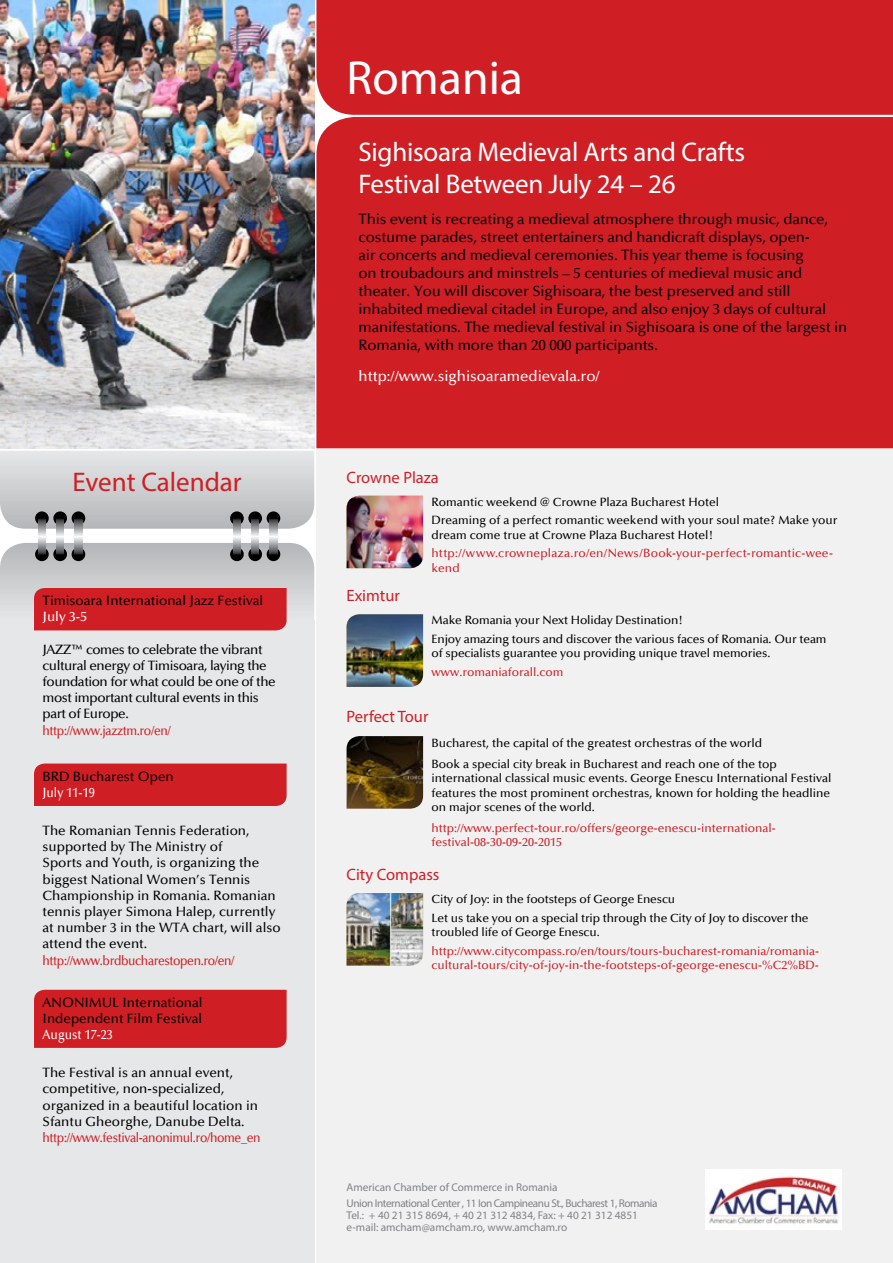
<style>
.page{position:relative;width:893px;height:1263px;background:#fff}
.page>*{position:absolute;margin:0;border:0;box-sizing:border-box;transform-origin:0 0}
.t1{font:48px "Myriad Pro";color:#fff}
.t2{font:27px/32.4px "Myriad Pro";letter-spacing:-.01em;color:#fff}
.t3{font:27px "Myriad Pro";color:#cf1f25}
.t4{font:16.5px "Myriad Pro";color:#cf1f25}
.t5{font:500 15px/18px "Optima";letter-spacing:-.01em;color:#04020b}
.t6{font:500 15px "Optima";color:#fff}
.t7{font:500 13.5px/16.2px "Optima";color:#000}
.t8{font:500 13.5px/16.2px "Optima";letter-spacing:-.03em;color:#000}
.t9{font:500 13.5px "Optima";letter-spacing:-.03em;color:#cf1f25;scale:.9 1}
.t10{font:500 13.5px "Optima";color:#fff;scale:.9 1}
.t11{font:500 13.5px "Optima";color:#fff}
.t12{font:500 12px/18.6px "Optima";color:#000}
.t13{font:500 12px/14.4px "Optima";color:#cf1f25}
.t14{font:11.25px/16.2px "Myriad Pro";letter-spacing:-.04em;color:#808285}
.t15{font:11.25px/12px "Myriad Pro";color:#808285}
</style>
<div class="page">
<div style="left:316px;top:236px;width:577px;height:1027px;background:#f1f1f2"></div>
<svg style="left:0;top:451px;width:314px;height:78px;background:#ced0d1"></svg>
<div style="left:0;top:621px;width:314px;height:642px;background:#e6e7e8"></div>
<div style="left:34px;top:763px;width:253px;height:43px;background:#cf1f25"></div>
<div style="left:34px;top:990px;width:253px;height:58px;background:#cf1f25"></div>
<svg style="left:0;top:543px;width:314px;height:87px;background:#ca8488"></svg>
<div style="left:316px;top:0;width:577px;height:115px;background:#cf1f25"></div>
<img style="left:347px;top:496px;width:76px;height:72px">
<img style="left:347px;top:736px;width:76px;height:73px">
<img style="left:347px;top:614px;width:76px;height:73px">
<div style="left:316px;top:117px;width:577px;height:331px;background:#cf1f25"></div>
<div style="left:347px;top:57px;width:350px;height:52px;background:#cf1f25"></div>
<div style="left:35px;top:511px;width:14px;height:14px;background:#000;border-radius:50%"></div>
<svg style="left:35px;top:547px;width:14px;height:14px"></svg>
<svg style="left:38px;top:519px;width:8px;height:35px"></svg>
<div style="left:53px;top:511px;width:14px;height:14px;background:#000;border-radius:50%"></div>
<svg style="left:53px;top:547px;width:14px;height:14px"></svg>
<svg style="left:56px;top:519px;width:8px;height:35px"></svg>
<svg style="left:72px;top:511px;width:13px;height:14px"></svg>
<svg style="left:72px;top:547px;width:13px;height:14px"></svg>
<svg style="left:75px;top:518px;width:7px;height:36px"></svg>
<div style="left:230px;top:511px;width:14px;height:14px;background:#000;border-radius:50%"></div>
<svg style="left:230px;top:547px;width:14px;height:14px"></svg>
<svg style="left:233px;top:519px;width:8px;height:35px"></svg>
<div style="left:248px;top:511px;width:14px;height:14px;background:#000;border-radius:50%"></div>
<svg style="left:248px;top:547px;width:14px;height:14px"></svg>
<svg style="left:251px;top:519px;width:8px;height:35px"></svg>
<svg style="left:267px;top:511px;width:13px;height:14px"></svg>
<svg style="left:267px;top:547px;width:13px;height:14px"></svg>
<svg style="left:270px;top:518px;width:7px;height:36px"></svg>
<img style="left:706px;top:1169px;width:135px;height:61px">
<img style="left:347px;top:893px;width:76px;height:72px">
<img style="left:0;top:0;width:314px;height:448px">
<h1 class="t1" style="left:347px;top:48px;width:178px">Romania</h1>
<h2 class="t2" style="left:358px;top:135px;width:388px">Sighisoara Medieval Arts and Crafts<br>Festival Between July 24 – 26</h2>
<p class="t5" style="left:358px;top:210px;width:490px">This event is recreating a medieval atmosphere through music, dance, costume parades, street entertainers and handicraft displays, open-<br>air concerts and medieval ceremonies. This year theme is focusing<br>on troubadours and minstrels – 5 centuries of medieval music and theater. You will discover Sighisoara, the best preserved and still inhabited medieval citadel in Europe, and also enjoy 3 days of cultural manifestations. The medieval festival in Sighisoara is one of the largest in Romania, with more than 20 000 participants.</p>
<p class="t6" style="left:358px;top:367px;width:243px">http://www.sighisoaramedievala.ro/</p>
<h2 class="t3" style="left:72px;top:465px;width:171px">Event Calendar</h2>
<h3 class="t4" style="left:347px;top:467px;width:94px">Crowne Plaza</h3>
<p class="t12" style="left:432px;top:493px;width:407px">Romantic weekend @ Crowne Plaza Bucharest Hotel<br>Dreaming of a perfect romantic weekend with your soul mate? Make your</p>
<p class="t12" style="left:432px;top:526px;width:284px">dream come true at Crowne Plaza Bucharest Hotel!</p>
<p class="t13" style="left:432px;top:546px;width:403px">http://www.crowneplaza.ro/en/News/Book-your-perfect-romantic-wee&shy;kend</p>
<p class="t7" style="left:43px;top:593px;width:222px">Timisoara International Jazz Festival</p>
<p class="t11" style="left:43px;top:609px;width:46px">July 3-5</p>
<p class="t8" style="left:43px;top:641px;width:235px">JAZZ™ comes to celebrate the vibrant cultural energy of Timisoara, laying the foundation for what could be one of the most important cultural events in this part of Europe.</p>
<p class="t9" style="left:43px;top:722px;width:144px">http://www.jazztm.ro/en/</p>
<p class="t7" style="left:43px;top:768px;width:133px">BRD Bucharest Open</p>
<p class="t10" style="left:43px;top:785px;width:60px">July 11-19</p>
<p class="t7" style="left:43px;top:823px;width:240px">The Romanian Tennis Federation, supported by The Ministry of<br>Sports and Youth, is organizing the biggest National Women’s Tennis<br>Championship in Romania. Romanian tennis player Simona Halep, currently at number 3 in the WTA chart, will also attend the event.</p>
<p class="t9" style="left:43px;top:952px;width:215px">http://www.brdbucharestopen.ro/en/</p>
<p class="t7" style="left:43px;top:994px;width:162px">ANONIMUL International<br>Independent Film Festival</p>
<p class="t10" style="left:43px;top:1027px;width:80px">August 17-23</p>
<p class="t7" style="left:43px;top:1065px;width:217px">The Festival is an annual event, competitive, non-specialized, organized in a beautiful location in Sfantu Gheorghe, Danube Delta.</p>
<p class="t9" style="left:43px;top:1130px;width:244px">http://www.festival-anonimul.ro/home_en</p>
<h3 class="t4" style="left:347px;top:586px;width:55px">Eximtur</h3>
<p class="t12" style="left:432px;top:611px;width:396px">Make Romania your Next Holiday Destination!<br>Enjoy amazing tours and discover the various faces of Romania. Our team</p>
<p class="t12" style="left:432px;top:644px;width:340px">of specialists guarantee you providing unique travel memories.</p>
<p class="t13" style="left:432px;top:665px;width:134px">www.romaniaforall.com</p>
<h3 class="t4" style="left:347px;top:706px;width:83px">Perfect Tour</h3>
<p class="t12" style="left:432px;top:733px;width:347px;line-height:20.7px">Bucharest, the capital of the greatest orchestras of the world<br>Book a special city break in Bucharest and reach one of the top</p>
<p class="t12" style="left:432px;top:771px;width:402px;line-height:14.4px;text-align:justify">international classical music events. George Enescu International Festival features the most prominent orchestras, known for holding the headline on major scenes of the world.</p>
<p class="t13" style="left:432px;top:821px;width:346px">http://www.perfect-tour.ro/offers/george-enescu-international&shy;festival-08-30-09-20-2015</p>
<h3 class="t4" style="left:347px;top:865px;width:94px">City Compass</h3>
<p class="t12" style="left:432px;top:890px;width:379px">City of Joy: in the footsteps of George Enescu<br>Let us take you on a special trip through the City of Joy to discover the</p>
<p class="t12" style="left:432px;top:923px;width:170px">troubled life of George Enescu.</p>
<p class="t13" style="left:432px;top:944px;width:389px">http://www.citycompass.ro/en/tours/tours-bucharest-romania/romania&shy;cultural-tours/city-of-joy-in-the-footsteps-of-george-enescu-%C2%BD-</p>
<p class="t14" style="left:347px;top:1179px;width:312px">American Chamber of Commerce in Romania<br>Union International Center , 11 Ion Campineanu St., Bucharest 1, Romania</p>
<p class="t15" style="left:347px;top:1209px;width:293px">Tel.: + 40 21 315 8694, + 40 21 312 4834, Fax: + 40 21 312 4851 e-mail: amcham@amcham.ro, www.amcham.ro</p>
</div>
